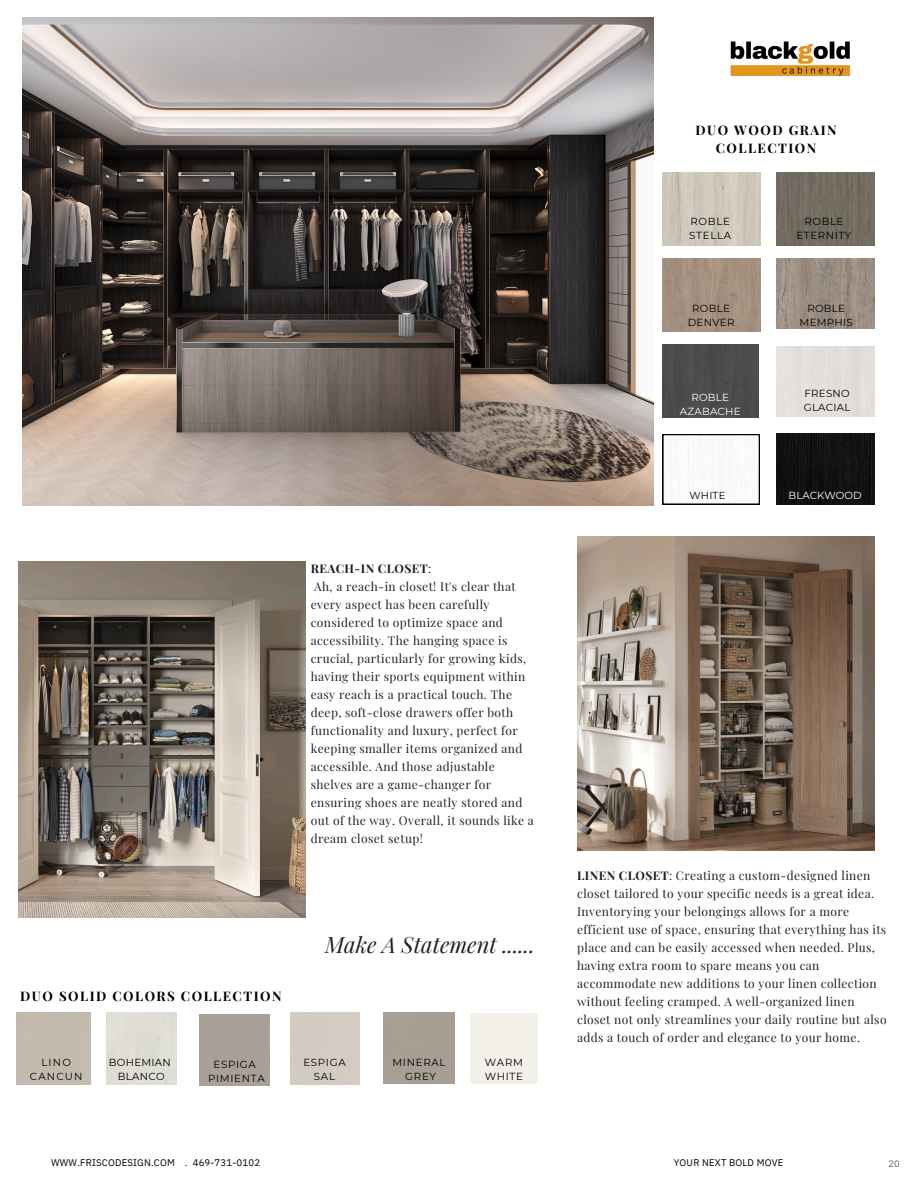
<style>
.page{position:relative;width:918px;height:1188px;background:#fff}
.page>*{position:absolute;margin:0;border:0;box-sizing:border-box;transform-origin:0 0}
.t1{font:italic 22.05px "Playfair Display";color:#231f20}
.t2{font:700 13.2px/17.5px "Playfair Display";letter-spacing:.11em;color:#000;text-align:center}
.t3{font:12px/18px "Playfair Display";letter-spacing:.03em;color:#231f20}
.t4{font:10.2px/13.6px "Montserrat";letter-spacing:.055em;color:#000;text-align:center}
.t5{font:10.2px/13.6px "Montserrat";letter-spacing:.025em;color:#000;text-align:center}
.t6{font:10.2px/13.6px "Montserrat";letter-spacing:.025em;color:#fff;text-align:center}
.t7{font:10.2px/13.6px "Montserrat";letter-spacing:.115em;color:#000;text-align:center}
.t8{font:10.2px "Montserrat";color:#fff}
.t9{font:10.05px "Montserrat";letter-spacing:.025em;color:#000}
.t10{font:9.6px "IBM Plex Sans";letter-spacing:.02em;color:#000}
.t11{font:9px "Inter";color:#616567}
.s1{font-weight:700}
</style>
<div class="page">
<img style="left:663px;top:258px;width:97px;height:73px">
<img style="left:776px;top:433px;width:98px;height:71px">
<div style="left:663px;top:345px;width:95px;height:73px;background:#4c4c4b"></div>
<img style="left:776px;top:172px;width:98px;height:74px">
<img style="left:663px;top:172px;width:97px;height:74px">
<img style="left:776px;top:258px;width:98px;height:71px">
<svg style="left:662px;top:434px;width:98px;height:71px"></svg>
<div style="left:776px;top:347px;width:98px;height:69px;background:#e4dfdb"></div>
<img style="left:23px;top:18px;width:631px;height:487px">
<img style="left:18px;top:562px;width:287px;height:355px">
<img style="left:577px;top:537px;width:297px;height:313px">
<img style="left:730px;top:41px;width:121px;height:36px">
<p class="t2" style="left:695px;top:121px;width:143px">DUO WOOD GRAIN<br>COLLECTION</p>
<p class="t3" style="left:311px;top:559px;width:225px"><span class="s1">REACH-IN CLOSET</span>:<br>Ah, a reach-in closet! It's clear that every aspect has been carefully considered to optimize space and accessibility. The hanging space is crucial, particularly for growing kids, having their sports equipment within easy reach is a practical touch. The deep, soft-close drawers offer both functionality and luxury, perfect for keeping smaller items organized and accessible. And those adjustable shelves are a game-changer for ensuring shoes are neatly stored and out of the way. Overall, it sounds like a dream closet setup!</p>
<h4 class="t2" style="left:20px;top:987px;width:263px">DUO SOLID COLORS COLLECTION</h4>
<h1 class="t1" style="left:325px;top:929px;width:211px">Make A Statement ......</h1>
<h4 class="t7" style="left:30px;top:1056px;width:54px">LINO<br>CANCUN</h4>
<p class="t5" style="left:109px;top:1056px;width:63px">BOHEMIAN<br>BLANCO</p>
<h3 class="t4" style="left:208px;top:1057px;width:58px">ESPIGA<br>PIMIENTA</h3>
<h4 class="t4" style="left:303px;top:1056px;width:44px">ESPIGA<br>SAL</h4>
<p class="t4" style="left:392px;top:1056px;width:55px">MINERAL<br>GREY</p>
<p class="t4" style="left:485px;top:1056px;width:40px;text-align:left">WARM<br>WHITE</p>
<h4 class="t4" style="left:689px;top:215px;width:44px;text-align:left">ROBLE<br>STELLA</h4>
<h3 class="t4" style="left:797px;top:215px;width:56px">ROBLE<br>ETERNITY</h3>
<p class="t5" style="left:688px;top:302px;width:48px">ROBLE<br>DENVER</p>
<p class="t5" style="left:800px;top:302px;width:55px">ROBLE<br>MEMPHIS</p>
<h1 class="t6" style="left:680px;top:391px;width:62px">ROBLE<br>AZABACHE</h1>
<p class="t5" style="left:804px;top:387px;width:48px;text-align:left">FRESNO<br>GLACIAL</p>
<h4 class="t9" style="left:689px;top:489px;width:38px">WHITE</h4>
<h2 class="t8" style="left:789px;top:489px;width:75px">BLACKWOOD</h2>
<h4 class="t3" style="left:577px;top:867px;width:311px"><span class="s1">LINEN CLOSET</span>: Creating a custom-designed linen closet tailored to your specific needs is a great idea.<br>Inventorying your belongings allows for a more efficient use of space, ensuring that everything has its place and can be easily accessed when needed. Plus, having extra room to spare means you can accommodate new additions to your linen collection without feeling cramped. A well-organized linen closet not only streamlines your daily routine but also adds a touch of order and elegance to your home.</h4>
<p class="t10" style="left:51px;top:1156px;width:211px">WWW.FRISCODESIGN.COM . 469-731-0102</p>
<p class="t10" style="left:674px;top:1156px;width:111px">YOUR NEXT BOLD MOVE</p>
<h4 class="t11" style="left:889px;top:1158px;width:13px">20</h4>
</div>
